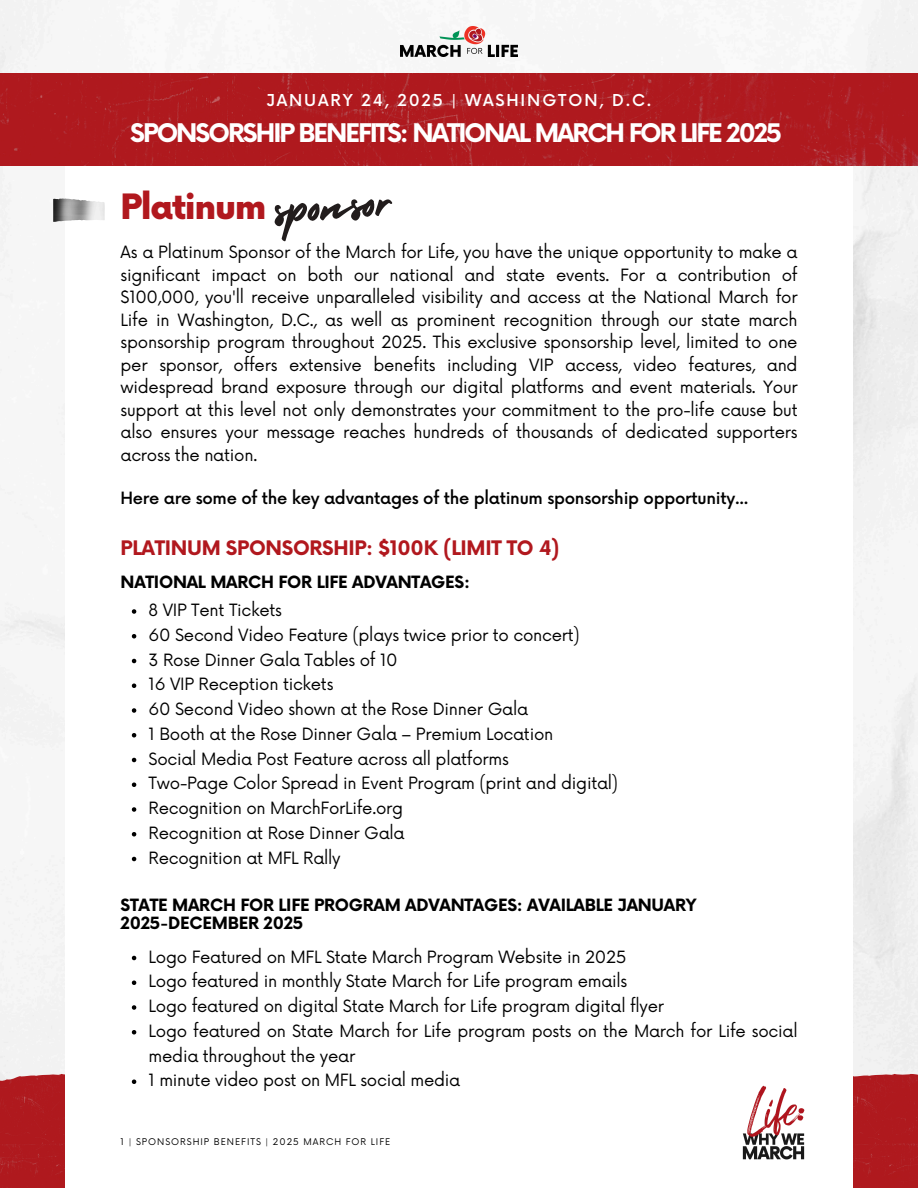
<style>
.page{position:relative;width:918px;height:1188px;background:#fff}
.page>*{position:absolute;margin:0;border:0;box-sizing:border-box;transform-origin:0 0}
.t1{font:70.5px "Holiday";color:#221d1d}
.t2{font:900 34.05px "Now";letter-spacing:-.035em;color:#b1181e}
.t3{font:700 25.05px "Now";letter-spacing:-.08em;color:#fff}
.t4{font:700 19.5px "Now";letter-spacing:-.015em;color:#b1181e}
.t5{font:16.5px/22.5px "Now";letter-spacing:-.015em;color:#000}
.t6{font:700 16.5px/18px "Now";letter-spacing:-.015em;color:#000}
.t7{font:500 16.5px "Now";letter-spacing:-.015em;color:#000}
.t8{font:500 16.05px "Now";letter-spacing:.115em;color:#fff}
.t9{font:9px "Now";letter-spacing:.11em;color:#000}
</style>
<div class="page">
<img style="left:0;top:0;width:918px;height:1071px">
<div style="left:853px;top:1071px;width:65px;height:117px;background:#af191e"></div>
<img style="left:0;top:1071px;width:65px;height:117px">
<div style="left:65px;top:74px;width:788px;height:1114px;background:#fff"></div>
<img style="left:0;top:73px;width:918px;height:93px">
<img style="left:53px;top:199px;width:52px;height:23px">
<img style="left:401px;top:26px;width:117px;height:31px">
<svg style="left:132px;top:609px;width:4px;height:5px"></svg>
<svg style="left:132px;top:634px;width:4px;height:5px"></svg>
<svg style="left:132px;top:659px;width:4px;height:4px"></svg>
<svg style="left:132px;top:684px;width:4px;height:4px"></svg>
<svg style="left:132px;top:708px;width:4px;height:5px"></svg>
<svg style="left:132px;top:733px;width:4px;height:5px"></svg>
<svg style="left:132px;top:758px;width:4px;height:4px"></svg>
<svg style="left:132px;top:783px;width:4px;height:4px"></svg>
<svg style="left:132px;top:807px;width:4px;height:5px"></svg>
<svg style="left:132px;top:832px;width:4px;height:5px"></svg>
<svg style="left:132px;top:857px;width:4px;height:4px"></svg>
<svg style="left:132px;top:956px;width:4px;height:4px"></svg>
<svg style="left:132px;top:981px;width:4px;height:4px"></svg>
<svg style="left:132px;top:1005px;width:4px;height:5px"></svg>
<svg style="left:132px;top:1030px;width:4px;height:5px"></svg>
<svg style="left:132px;top:1080px;width:4px;height:4px"></svg>
<img style="left:742px;top:1085px;width:63px;height:75px">
<p class="t8" style="left:267px;top:92px;width:386px">JANUARY 24, 2025 | WASHINGTON, D.C.</p>
<p class="t3" style="left:130px;top:119px;width:653px">SPONSORSHIP BENEFITS: NATIONAL MARCH FOR LIFE 2025</p>
<p class="t2" style="left:121px;top:189px;width:147px">Platinum</p>
<p class="t1" style="left:272px;top:153px;width:122px;rotate:-4deg">sponsor</p>
<p class="t5" style="left:121px;top:242px;width:679px;text-align:justify">As a Platinum Sponsor of the March for Life, you have the unique opportunity to make a significant impact on both our national and state events. For a contribution of $100,000, you'll receive unparalleled visibility and access at the National March for Life in Washington, D.C., as well as prominent recognition through our state march sponsorship program throughout 2025. This exclusive sponsorship level, limited to one per sponsor, offers extensive benefits including VIP access, video features, and widespread brand exposure through our digital platforms and event materials. Your support at this level not only demonstrates your commitment to the pro-life cause but also ensures your message reaches hundreds of thousands of dedicated supporters across the nation.</p>
<p class="t7" style="left:121px;top:489px;width:630px">Here are some of the key advantages of the platinum sponsorship opportunity...</p>
<p class="t4" style="left:121px;top:538px;width:441px">PLATINUM SPONSORSHIP: $100K (LIMIT TO 4)</p>
<p class="t6" style="left:121px;top:574px;width:351px">NATIONAL MARCH FOR LIFE ADVANTAGES:</p>
<h1 class="t5" style="left:149px;top:600px;width:135px">8 VIP Tent Tickets</h1>
<h2 class="t5" style="left:149px;top:624px;width:433px">60 Second Video Feature (plays twice prior to concert)</h2>
<p class="t5" style="left:149px;top:649px;width:251px">3 Rose Dinner Gala Tables of 10</p>
<p class="t5" style="left:149px;top:674px;width:186px">16 VIP Reception tickets</p>
<p class="t5" style="left:149px;top:699px;width:381px">60 Second Video shown at the Rose Dinner Gala</p>
<p class="t5" style="left:149px;top:723px;width:406px">1 Booth at the Rose Dinner Gala – Premium Location</p>
<p class="t5" style="left:149px;top:748px;width:362px">Social Media Post Feature across all platforms</p>
<p class="t5" style="left:149px;top:773px;width:471px">Two-Page Color Spread in Event Program (print and digital)</p>
<p class="t5" style="left:149px;top:798px;width:256px">Recognition on MarchForLife.org</p>
<p class="t5" style="left:149px;top:822px;width:258px">Recognition at Rose Dinner Gala</p>
<p class="t5" style="left:149px;top:847px;width:194px">Recognition at MFL Rally</p>
<p class="t6" style="left:121px;top:897px;width:578px">STATE MARCH FOR LIFE PROGRAM ADVANTAGES: AVAILABLE JANUARY<br>2025-DECEMBER 2025</p>
<p class="t5" style="left:149px;top:946px;width:479px">Logo Featured on MFL State March Program Website in 2025</p>
<p class="t5" style="left:149px;top:971px;width:480px">Logo featured in monthly State March for Life program emails</p>
<p class="t5" style="left:149px;top:996px;width:517px">Logo featured on digital State March for Life program digital flyer</p>
<p class="t5" style="left:149px;top:1019px;width:651px;line-height:24.8px">Logo featured on State March for Life program posts on the March for Life social media throughout the year</p>
<p class="t5" style="left:149px;top:1070px;width:313px">1 minute video post on MFL social media</p>
<p class="t9" style="left:121px;top:1136px;width:271px">1 | SPONSORSHIP BENEFITS | 2025 MARCH FOR LIFE</p>
</div>
